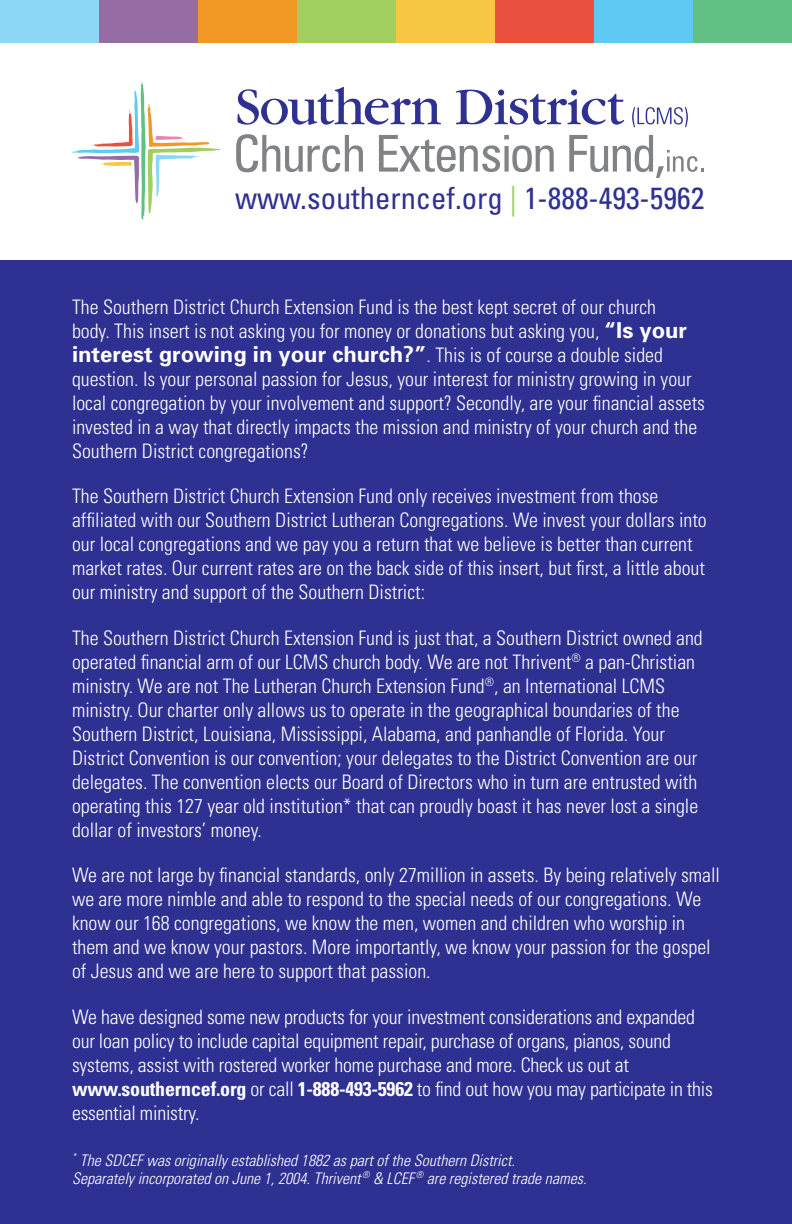
<style>
.page{position:relative;width:792px;height:1224px;background:#fff}
.page>*{position:absolute;margin:0;border:0;box-sizing:border-box;transform-origin:0 0}
.t1{font:condensed 30.6px "Univers";color:#2e3092}
.t2{font:700 22px "Univers";color:#fff}
.t3{font:300 condensed 20px/24px "Univers";color:#fff}
.t4{font:italic 300 condensed 16px/18px "Univers";color:#fff}
.s1{color:#a1cf5f}
.s2{font-weight:700;font-stretch:normal;font-size:22px}
.s3{font-weight:300;font-stretch:condensed;font-size:20px}
.s4{font-family:"Univers 67";font-weight:700}
</style>
<div class="page">
<div style="left:0;top:261px;width:792px;height:963px;background:#2e3092"></div>
<div style="left:0;top:0;width:99px;height:43px;background:#8bd7f4"></div>
<div style="left:99px;top:0;width:99px;height:43px;background:#956ca3"></div>
<div style="left:198px;top:0;width:99px;height:43px;background:#f19825"></div>
<div style="left:297px;top:0;width:99px;height:43px;background:#a1cf5f"></div>
<div style="left:396px;top:0;width:99px;height:43px;background:#f7c744"></div>
<div style="left:495px;top:0;width:99px;height:43px;background:#eb503e"></div>
<div style="left:594px;top:0;width:99px;height:43px;background:#5ecaf3"></div>
<div style="left:693px;top:0;width:99px;height:43px;background:#63c085"></div>
<svg style="left:72px;top:81px;width:149px;height:139px"></svg>
<svg style="left:236px;top:134px;width:127px;height:38px"></svg>
<svg style="left:379px;top:135px;width:175px;height:37px"></svg>
<svg style="left:569px;top:135px;width:135px;height:43px"></svg>
<svg style="left:238px;top:87px;width:203px;height:38px"></svg>
<svg style="left:456px;top:89px;width:168px;height:36px"></svg>
<svg style="left:632px;top:107px;width:56px;height:20px"></svg>
<p class="t1" style="left:235px;top:179px;width:471px">www.southerncef.org <span class="s1">|</span> 1-888-493-5962</p>
<p class="t3" style="left:72px;top:295px;width:617px">The Southern District Church Extension Fund is the best kept secret of our church body. This insert is not asking you for money or donations but asking you, <span class="s2">“Is your</span></p>
<p class="t2" style="left:72px;top:341px;width:593px">interest growing in your church?”<span class="s3">. This is of course a double sided</span></p>
<p class="t3" style="left:72px;top:367px;width:635px">question. Is your personal passion for Jesus, your interest for ministry growing in your local congregation by your involvement and support? Secondly, are your financial assets invested in a way that directly impacts the mission and ministry of your church and the Southern District congregations?</p>
<p class="t3" style="left:72px;top:484px;width:636px">The Southern District Church Extension Fund only receives investment from those affiliated with our Southern District Lutheran Congregations. We invest your dollars into our local congregations and we pay you a return that we believe is better than current market rates. Our current rates are on the back side of this insert, but first, a little about our ministry and support of the Southern District:</p>
<p class="t3" style="left:72px;top:626px;width:632px">The Southern District Church Extension Fund is just that, a Southern District owned and operated financial arm of our LCMS church body. We are not Thrivent<sup>®</sup> a pan-Christian ministry. We are not The Lutheran Church Extension Fund<sup>®</sup>, an International LCMS ministry. Our charter only allows us to operate in the geographical boundaries of the Southern District, Louisiana, Mississippi, Alabama, and panhandle of Florida. Your District Convention is our convention; your delegates to the District Convention are our delegates. The convention elects our Board of Directors who in turn are entrusted with operating this 127 year old institution* that can proudly boast it has never lost a single dollar of investors’ money.</p>
<p class="t3" style="left:72px;top:863px;width:650px">We are not large by financial standards, only 27million in assets. By being relatively small we are more nimble and able to respond to the special needs of our congregations. We know our 168 congregations, we know the men, women and children who worship in them and we know your pastors. More importantly, we know your passion for the gospel of Jesus and we are here to support that passion.</p>
<p class="t3" style="left:72px;top:1005px;width:643px">We have designed some new products for your investment considerations and expanded our loan policy to include capital equipment repair, purchase of organs, pianos, sound systems, assist with rostered worker home purchase and more. Check us out at <span class="s4">www.southerncef.org</span> or call <span class="s4">1-888-493-5962</span> to find out how you may participate in this essential ministry.</p>
<p class="t4" style="left:72px;top:1151px;width:516px"><sup>*</sup> The SDCEF was originally established 1882 as part of the Southern District.<br>Separately incorporated on June 1, 2004. Thrivent <sup>®</sup> &amp; LCEF <sup>®</sup> are registered trade names.</p>
</div>
